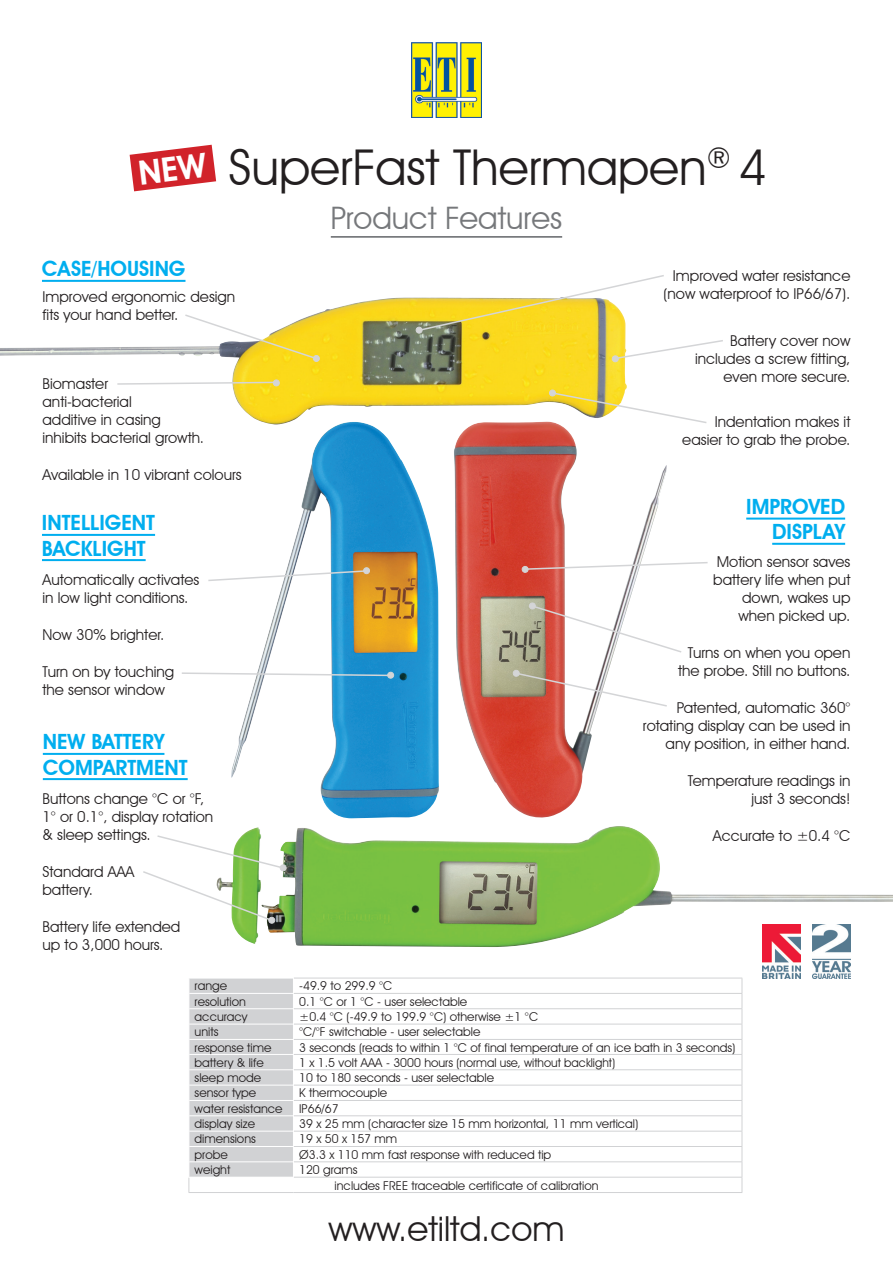
<style>
.page{position:relative;width:893px;height:1263px;background:#fff}
.page>*{position:absolute;margin:0;border:0;box-sizing:border-box;transform-origin:0 0}
.t1{font:49.35px "Avant Garde IT Cby BT";color:#231f20}
.t2{font:34.5px "Avant Garde IT Cby BT";color:#231f20}
.t3{font:31.05px "Avant Garde IT Cby BT";color:#76787b}
.t4{font:600 21px "Avant Garde IT Cby BT";color:#00aeef}
.ETI_packaging_text{font:15px/18px "Avant Garde IT Cby BT";color:#231f20;text-align:right}
.ETI_packaging_text-2{font:12.15px "Avant Garde IT Cby BT";color:#231f20}
</style>
<div class="page">
<img style="left:231px;top:425px;width:208px;height:393px">
<img style="left:454px;top:425px;width:213px;height:393px">
<img style="left:0;top:297px;width:627px;height:128px">
<img style="left:232px;top:827px;width:28px;height:117px">
<img style="left:267px;top:826px;width:626px;height:121px">
<img style="left:411px;top:43px;width:71px;height:75px">
<hr style="left:42px;top:280px;width:143px;height:2px;background:#00aeef">
<hr style="left:42px;top:534px;width:113px;height:2px;background:#00aeef">
<hr style="left:42px;top:559px;width:104px;height:2px;background:#00aeef">
<hr style="left:746px;top:518px;width:99px;height:2px;background:#00aeef">
<hr style="left:772px;top:543px;width:73px;height:2px;background:#00aeef">
<hr style="left:43px;top:753px;width:121px;height:2px;background:#00aeef">
<hr style="left:43px;top:778px;width:145px;height:2px;background:#00aeef">
<svg style="left:294px;top:979px;width:448px;height:213px"></svg>
<hr style="left:294px;top:978px;width:448px;height:1px;background:#d1d2d4">
<hr style="left:294px;top:993px;width:448px;height:1px;background:#d1d2d4">
<hr style="left:294px;top:1008px;width:448px;height:1px;background:#d1d2d4">
<hr style="left:294px;top:1024px;width:448px;height:1px;background:#d1d2d4">
<hr style="left:294px;top:1039px;width:448px;height:1px;background:#d1d2d4">
<hr style="left:294px;top:1054px;width:448px;height:1px;background:#d1d2d4">
<hr style="left:294px;top:1069px;width:448px;height:1px;background:#d1d2d4">
<hr style="left:294px;top:1085px;width:448px;height:1px;background:#d1d2d4">
<hr style="left:294px;top:1100px;width:448px;height:1px;background:#d1d2d4">
<hr style="left:294px;top:1115px;width:448px;height:1px;background:#d1d2d4">
<hr style="left:294px;top:1131px;width:448px;height:1px;background:#d1d2d4">
<hr style="left:294px;top:1146px;width:448px;height:1px;background:#d1d2d4">
<hr style="left:294px;top:1161px;width:448px;height:1px;background:#d1d2d4">
<hr style="left:294px;top:1177px;width:448px;height:1px;background:#d1d2d4">
<svg style="left:742px;top:978px;width:1px;height:214px"></svg>
<hr style="left:189px;top:1192px;width:104px;height:1px;background:#d1d2d4">
<hr style="left:293px;top:1192px;width:449px;height:1px;background:#d1d2d4">
<svg style="left:189px;top:978px;width:104px;height:214px;background:#d5d6d7"></svg>
<hr style="left:189px;top:1177px;width:105px;height:1px;background:#fff">
<hr style="left:189px;top:993px;width:104px;height:1px;background:#fff">
<hr style="left:189px;top:1008px;width:104px;height:1px;background:#fff">
<hr style="left:189px;top:1024px;width:104px;height:1px;background:#fff">
<hr style="left:189px;top:1039px;width:104px;height:1px;background:#fff">
<hr style="left:189px;top:1054px;width:104px;height:1px;background:#fff">
<hr style="left:189px;top:1069px;width:104px;height:1px;background:#fff">
<hr style="left:189px;top:1085px;width:104px;height:1px;background:#fff">
<hr style="left:189px;top:1100px;width:104px;height:1px;background:#fff">
<hr style="left:189px;top:1115px;width:104px;height:1px;background:#fff">
<hr style="left:189px;top:1131px;width:104px;height:1px;background:#fff">
<hr style="left:189px;top:1146px;width:104px;height:1px;background:#fff">
<hr style="left:189px;top:1161px;width:104px;height:1px;background:#fff">
<div style="left:313px;top:355px;width:7px;height:7px;border:1px solid #d4d5d7;border-radius:50%"></div>
<svg style="left:183px;top:313px;width:136px;height:48px"></svg>
<div style="left:416px;top:327px;width:6px;height:7px;border:1px solid #d4d5d7;border-radius:50%"></div>
<svg style="left:416px;top:275px;width:248px;height:58px"></svg>
<svg style="left:612px;top:339px;width:111px;height:23px"></svg>
<svg style="left:549px;top:390px;width:158px;height:34px"></svg>
<svg style="left:529px;top:603px;width:153px;height:51px"></svg>
<div style="left:522px;top:566px;width:6px;height:7px;border:1px solid #d4d5d7;border-radius:50%"></div>
<svg style="left:522px;top:561px;width:186px;height:11px"></svg>
<svg style="left:513px;top:670px;width:154px;height:38px"></svg>
<div style="left:280px;top:864px;width:7px;height:7px;border:1px solid #d4d5d7;border-radius:50%"></div>
<div style="left:268px;top:917px;width:7px;height:7px;border:1px solid #d4d5d7;border-radius:50%"></div>
<svg style="left:143px;top:834px;width:143px;height:89px"></svg>
<div style="left:363px;top:567px;width:7px;height:7px;border:1px solid #d4d5d7;border-radius:50%"></div>
<svg style="left:208px;top:568px;width:162px;height:14px"></svg>
<div style="left:387px;top:672px;width:7px;height:7px;border:1px solid #d4d5d7;border-radius:50%"></div>
<svg style="left:182px;top:672px;width:212px;height:6px"></svg>
<hr style="left:331px;top:236px;width:231px;height:2px;background:#76787b">
<div style="left:273px;top:379px;width:7px;height:7px;border:1px solid #d4d5d7;border-radius:50%"></div>
<svg style="left:116px;top:380px;width:163px;height:6px"></svg>
<img style="left:763px;top:925px;width:37px;height:54px">
<img style="left:812px;top:925px;width:38px;height:54px">
<svg style="left:130px;top:145px;width:86px;height:46px"></svg>
<p class="t1" style="left:229px;top:137px;width:540px">SuperFast Thermapen<sup>®</sup> 4</p>
<p class="t3" style="left:331px;top:199px;width:233px">Product Features</p>
<p class="t4" style="left:42px;top:256px;width:145px">CASE/HOUSING</p>
<p class="ETI_packaging_text" style="left:43px;top:288px;width:194px;text-align:left">Improved ergonomic design fits your hand better.</p>
<p class="ETI_packaging_text" style="left:43px;top:374px;width:163px;text-align:left">Biomaster<br>anti-bacterial<br>additive in casing inhibits bacterial growth.</p>
<p class="ETI_packaging_text" style="left:43px;top:465px;width:201px">Available in 10 vibrant colours</p>
<p class="t4" style="left:42px;top:510px;width:115px">INTELLIGENT</p>
<p class="t4" style="left:42px;top:535px;width:105px">BACKLIGHT</p>
<p class="ETI_packaging_text" style="left:43px;top:570px;width:158px;text-align:left">Automatically activates in low light conditions.</p>
<p class="ETI_packaging_text" style="left:43px;top:625px;width:123px">Now 30% brighter.</p>
<p class="ETI_packaging_text" style="left:43px;top:662px;width:133px">Turn on by touching</p>
<p class="ETI_packaging_text" style="left:43px;top:680px;width:124px">the sensor window</p>
<p class="t4" style="left:43px;top:729px;width:123px">NEW BATTERY</p>
<p class="t4" style="left:43px;top:754px;width:146px">COMPARTMENT</p>
<p class="ETI_packaging_text" style="left:43px;top:790px;width:172px;text-align:left">Buttons change °C or °F,<br>1° or 0.1°, display rotation &amp; sleep settings.</p>
<p class="ETI_packaging_text" style="left:43px;top:862px;width:94px;text-align:left">Standard AAA battery.</p>
<p class="ETI_packaging_text" style="left:43px;top:917px;width:139px;text-align:left">Battery life extended up to 3,000 hours.</p>
<p class="ETI_packaging_text" style="left:664px;top:266px;width:188px">Improved water resistance (now waterproof to IP66/67).</p>
<p class="ETI_packaging_text" style="left:695px;top:331px;width:157px">Battery cover now includes a screw fitting, even more secure.</p>
<p class="ETI_packaging_text" style="left:682px;top:412px;width:170px">Indentation makes it easier to grab the probe.</p>
<p class="t4" style="left:746px;top:494px;width:100px">IMPROVED</p>
<p class="t4" style="left:772px;top:519px;width:74px">DISPLAY</p>
<p class="ETI_packaging_text" style="left:713px;top:552px;width:139px">Motion sensor saves battery life when put down, wakes up when picked up.</p>
<p class="ETI_packaging_text" style="left:678px;top:643px;width:174px">Turns on when you open the probe. Still no buttons.</p>
<p class="ETI_packaging_text" style="left:643px;top:698px;width:209px">Patented, automatic 360° rotating display can be used in any position, in either hand.</p>
<p class="ETI_packaging_text" style="left:688px;top:772px;width:164px">Temperature readings in just 3 seconds!</p>
<p class="ETI_packaging_text" style="left:713px;top:827px;width:139px">Accurate to ±0.4 °C</p>
<p class="ETI_packaging_text-2" style="left:195px;top:979px;width:34px">range</p>
<p class="ETI_packaging_text-2" style="left:299px;top:979px;width:95px">-49.9 to 299.9 °C</p>
<p class="ETI_packaging_text-2" style="left:195px;top:994px;width:53px">resolution</p>
<p class="ETI_packaging_text-2" style="left:299px;top:994px;width:170px">0.1 °C or 1 °C - user selectable</p>
<p class="ETI_packaging_text-2" style="left:195px;top:1009px;width:54px">accuracy</p>
<p class="ETI_packaging_text-2" style="left:299px;top:1009px;width:241px">±0.4 °C (-49.9 to 199.9 °C) otherwise ±1 °C</p>
<p class="ETI_packaging_text-2" style="left:195px;top:1025px;width:25px">units</p>
<p class="ETI_packaging_text-2" style="left:299px;top:1025px;width:183px">°C/°F switchable - user selectable</p>
<p class="ETI_packaging_text-2" style="left:195px;top:1040px;width:78px">response time</p>
<p class="ETI_packaging_text-2" style="left:299px;top:1040px;width:438px">3 seconds (reads to within 1 °C of final temperature of an ice bath in 3 seconds)</p>
<p class="ETI_packaging_text-2" style="left:195px;top:1055px;width:71px">battery &amp; life</p>
<p class="ETI_packaging_text-2" style="left:299px;top:1055px;width:317px">1 x 1.5 volt AAA - 3000 hours (normal use, without backlight)</p>
<p class="ETI_packaging_text-2" style="left:195px;top:1070px;width:68px">sleep mode</p>
<p class="ETI_packaging_text-2" style="left:299px;top:1070px;width:196px">10 to 180 seconds - user selectable</p>
<p class="ETI_packaging_text-2" style="left:195px;top:1086px;width:63px">sensor type</p>
<p class="ETI_packaging_text-2" style="left:299px;top:1086px;width:90px">K thermocouple</p>
<p class="ETI_packaging_text-2" style="left:195px;top:1101px;width:89px">water resistance</p>
<p class="ETI_packaging_text-2" style="left:299px;top:1101px;width:41px">IP66/67</p>
<p class="ETI_packaging_text-2" style="left:195px;top:1116px;width:62px">display size</p>
<p class="ETI_packaging_text-2" style="left:299px;top:1116px;width:341px">39 x 25 mm (character size 15 mm horizontal, 11 mm vertical)</p>
<p class="ETI_packaging_text-2" style="left:195px;top:1132px;width:63px">dimensions</p>
<p class="ETI_packaging_text-2" style="left:299px;top:1132px;width:100px">19 x 50 x 157 mm</p>
<p class="ETI_packaging_text-2" style="left:195px;top:1147px;width:35px">probe</p>
<p class="ETI_packaging_text-2" style="left:299px;top:1147px;width:254px">Ø3.3 x 110 mm fast response with reduced tip</p>
<p class="ETI_packaging_text-2" style="left:195px;top:1162px;width:37px">weight</p>
<p class="ETI_packaging_text-2" style="left:299px;top:1162px;width:60px">120 grams</p>
<p class="ETI_packaging_text-2" style="left:335px;top:1178px;width:265px">includes FREE traceable certificate of calibration</p>
<p class="t2" style="left:328px;top:1208px;width:238px">www.etiltd.com</p>
</div>
